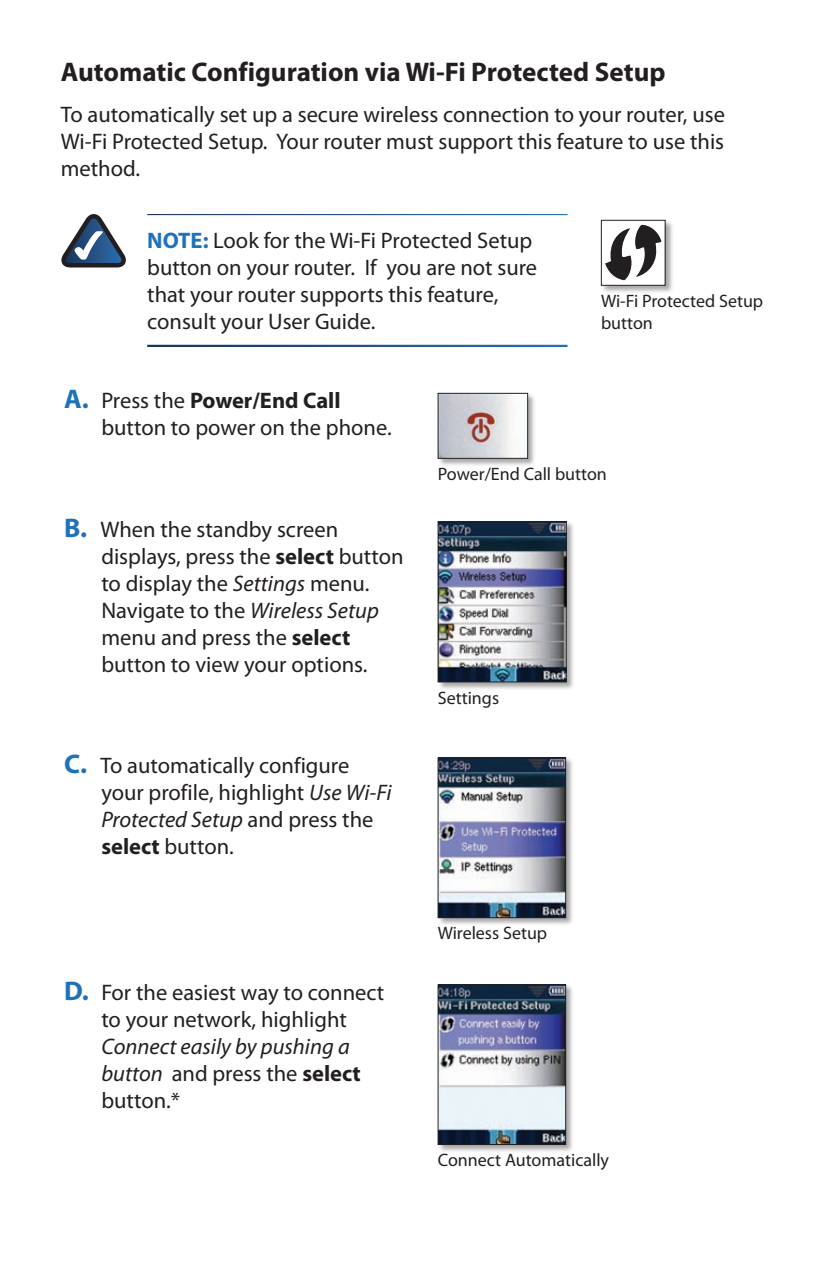
<style>
.page{position:relative;width:831px;height:1276px;background:#fff}
.page>*{position:absolute;margin:0;border:0;box-sizing:border-box;transform-origin:0 0}
.t1{font:700 27px "Myriad Pro";color:#231f20}
.t2{font:22.5px/27px "Myriad Pro";color:#231f20}
.t3{font:italic 22.5px/27px "Myriad Pro";color:#231f20}
.t4{font:18px/21.6px "Myriad Pro";color:#231f20}
.s1{font-weight:700;color:#1f72ba}
.s2{font-weight:700;font-size:27px;color:#1f72ba}
.s3{font-weight:700}
.s4{font-style:italic}
.s5{font-style:normal}
.s6{font-weight:700;font-style:normal}
</style>
<div class="page">
<svg style="left:61px;top:214px;width:65px;height:53px"></svg>
<div style="left:600px;top:219px;width:82px;height:84px;background:#231f20;opacity:.4"></div>
<svg style="left:603px;top:222px;width:60px;height:62px"></svg>
<div style="left:601px;top:220px;width:64px;height:66px;border:1px solid #231f20"></div>
<div style="left:437px;top:392px;width:107px;height:84px;background:#231f20;opacity:.4"></div>
<img style="left:439px;top:395px;width:86px;height:62px">
<div style="left:437px;top:393px;width:90px;height:66px;border:1px solid #231f20"></div>
<div style="left:437px;top:521px;width:146px;height:179px;background:#231f20;opacity:.4"></div>
<img style="left:439px;top:523px;width:125px;height:157px">
<div style="left:437px;top:521px;width:129px;height:161px;border:1px solid #231f20"></div>
<div style="left:437px;top:757px;width:146px;height:179px;background:#231f20;opacity:.4"></div>
<img style="left:439px;top:759px;width:124px;height:157px">
<div style="left:437px;top:757px;width:128px;height:161px;border:1px solid #231f20"></div>
<div style="left:437px;top:984px;width:146px;height:179px;background:#231f20;opacity:.4"></div>
<img style="left:439px;top:986px;width:124px;height:157px">
<div style="left:437px;top:984px;width:128px;height:161px;border:1px solid #231f20"></div>
<p class="t1" style="left:61px;top:54px;width:606px">Automatic Configuration via Wi-Fi Protected Setup</p>
<p class="t2" style="left:61px;top:101px;width:665px;text-align:justify">To automatically set up a secure wireless connection to your router, use Wi-Fi Protected Setup. Your router must support this feature to use this method.</p>
<p class="t2" style="left:147px;top:226px;width:391px"><span class="s1">NOTE:</span> Look for the Wi-Fi Protected Setup button on your router. If you are not sure that your router supports this feature, consult your User Guide.</p>
<p class="t2" style="left:101px;top:387px;width:292px;text-indent:-37px"><span class="s2">A.</span> Press the <span class="s3">Power/End Call </span>button to power on the phone.</p>
<p class="t4" style="left:601px;top:290px;width:163px">Wi-Fi Protected Setup button</p>
<p class="t2" style="left:101px;top:515px;width:304px;text-indent:-37px"><span class="s2">B.</span> When the standby screen displays, press the <span class="s3">select</span> button to display the <span class="s4">Settings</span> menu.<br>Navigate to the <span class="s4">Wireless Setup </span>menu and press the <span class="s3">select </span>button to view your options.</p>
<p class="t2" style="left:101px;top:751px;width:292px;text-indent:-37px"><span class="s2">C.</span> To automatically configure your profile, highlight <span class="s4">Use Wi-Fi<br>Protected Setup</span> and press the <span class="s3">select</span> button.</p>
<p class="t2" style="left:64px;top:978px;width:321px;text-align:center"><span class="s2">D.</span> For the easiest way to connect to your network, highlight</p>
<p class="t3" style="left:101px;top:1032px;width:261px">Connect easily by pushing a button <span class="s5">and press the</span> <span class="s6">select </span><span class="s5">button.*</span></p>
<p class="t4" style="left:437px;top:463px;width:170px">Power/End Call button</p>
<p class="t4" style="left:437px;top:687px;width:63px">Settings</p>
<p class="t4" style="left:437px;top:922px;width:111px">Wireless Setup</p>
<p class="t4" style="left:437px;top:1149px;width:173px">Connect Automatically</p>
</div>
